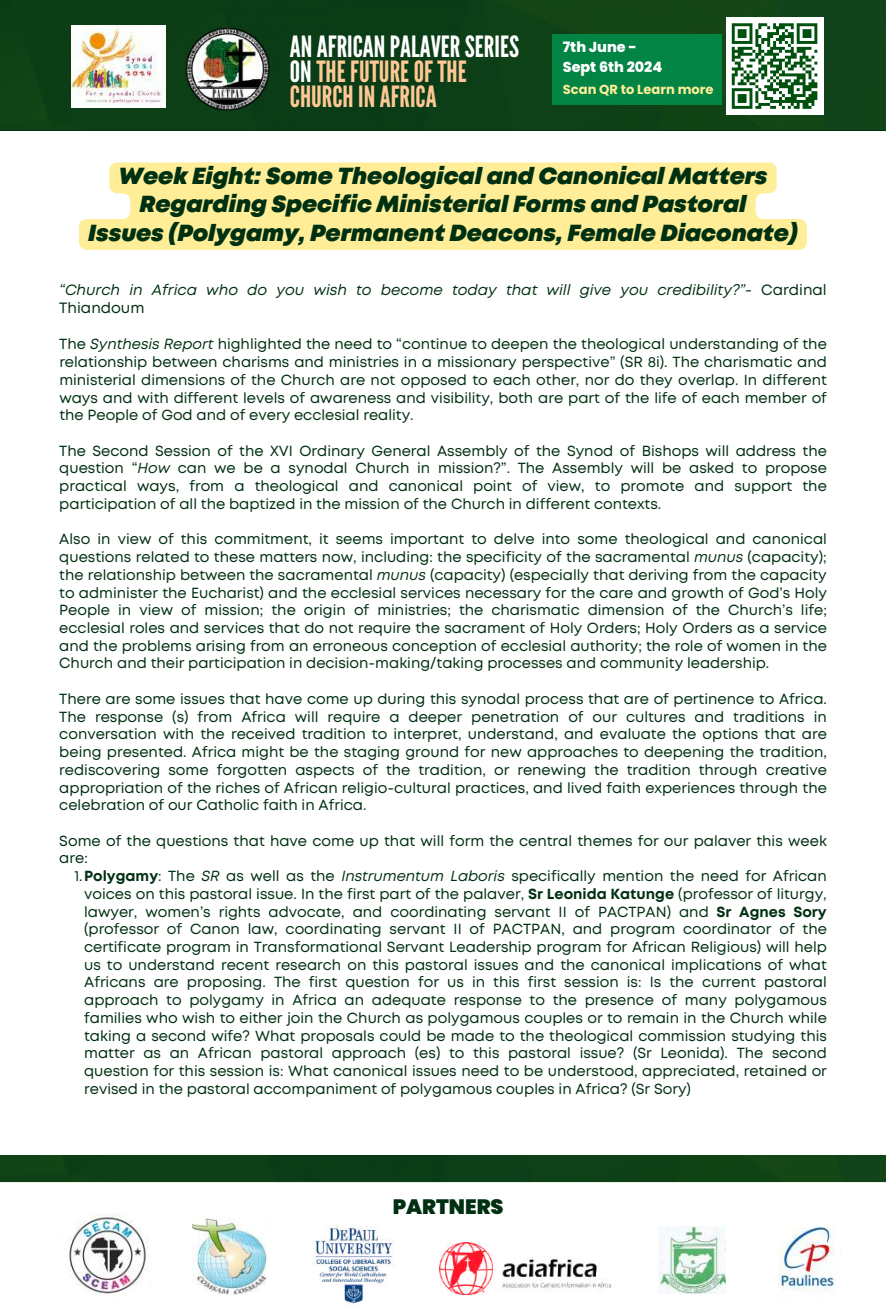
<style>
.page{position:relative;width:886px;height:1313px;background:#fff}
.page>*{position:absolute;margin:0;border:0;box-sizing:border-box;transform-origin:0 0}
.t1{font:29.22px/24.8px "League Gothic";color:#ffc895}
.t2{font:italic 900 23.28px/28.3px "Mont";color:#003012;text-align:center}
.t3{font:900 20.74px "Poppins";color:#003012}
.t4{font:italic 14.88px/18.4px "Mont";color:#003012}
.t5{font:14.61px/17.8px "Mont";color:#003012;text-align:justify}
.t6{font:800 14.35px/19.7px "Poppins";color:#fff}
.t7{font:700 13.12px "Poppins";color:#ffee97}
.s1{color:#fff}
.s2{font-style:normal}
.s3{font-style:italic}
.s4{font-weight:700}
</style>
<div class="page">
<img style="left:0;top:0;width:886px;height:130px">
<div style="left:552px;top:34px;width:170px;height:70px;background:#028445"></div>
<img style="left:186px;top:27px;width:83px;height:84px">
<div style="left:726px;top:17px;width:97px;height:98px;background:#fff"></div>
<svg style="left:731px;top:23px;width:87px;height:86px"></svg>
<img style="left:440px;top:1242px;width:170px;height:52px">
<img style="left:778px;top:1227px;width:57px;height:64px">
<img style="left:659px;top:1226px;width:67px;height:67px">
<img style="left:192px;top:1218px;width:75px;height:76px">
<img style="left:68px;top:1213px;width:78px;height:81px">
<img style="left:72px;top:25px;width:93px;height:82px">
<div style="left:0;top:1155px;width:886px;height:27px;background:#0d3f16"></div>
<svg style="left:79px;top:162px;width:728px;height:88px;background:#ffef9f"></svg>
<img style="left:312px;top:1225px;width:83px;height:79px">
<h1 class="t1" style="left:290px;top:35px;width:231px"><span class="s1">AN AFRICAN PALAVER SERIES<br>ON</span> THE FUTURE OF THE<br>CHURCH IN AFRICA</h1>
<p class="t6" style="left:563px;top:37px;width:101px">7th June -<br>Sept 6th 2024</p>
<p class="t7" style="left:563px;top:80px;width:152px">Scan QR to Learn more</p>
<h2 class="t2" style="left:88px;top:164px;width:711px">Week Eight: Some Theological and Canonical Matters<br>Regarding Specific Ministerial Forms and Pastoral<br>Issues (Polygamy, Permanent Deacons, Female Diaconate)</h2>
<p class="t4" style="left:59px;top:281px;width:769px">“Church in Africa who do you wish to become today that will give you credibility?”- <span class="s2">Cardinal<br>Thiandoum</span></p>
<p class="t5" style="left:59px;top:336px;width:769px">The <span class="s3">Synthesis Report</span> highlighted the need to “continue to deepen the theological understanding of the relationship between charisms and ministries in a missionary perspective” (SR 8i). The charismatic and ministerial dimensions of the Church are not opposed to each other, nor do they overlap. In different ways and with different levels of awareness and visibility, both are part of the life of each member of the People of God and of every ecclesial reality.</p>
<p class="t5" style="left:59px;top:443px;width:769px">The Second Session of the XVI Ordinary General Assembly of the Synod of Bishops will address the question “<span class="s3">How</span> can we be a synodal Church in mission?”. The Assembly will be asked to propose practical ways, from a theological and canonical point of view, to promote and support the participation of all the baptized in the mission of the Church in different contexts.</p>
<p class="t5" style="left:59px;top:531px;width:769px">Also in view of this commitment, it seems important to delve into some theological and canonical questions related to these matters now, including: the specificity of the sacramental <span class="s3">munus</span> (capacity); the relationship between the sacramental <span class="s3">munus</span> (capacity) (especially that deriving from the capacity to administer the Eucharist) and the ecclesial services necessary for the care and growth of God’s Holy People in view of mission; the origin of ministries; the charismatic dimension of the Church’s life; ecclesial roles and services that do not require the sacrament of Holy Orders; Holy Orders as a service and the problems arising from an erroneous conception of ecclesial authority; the role of women in the Church and their participation in decision-making/taking processes and community leadership.</p>
<p class="t5" style="left:59px;top:691px;width:769px">There are some issues that have come up during this synodal process that are of pertinence to Africa.<br>The response (s) from Africa will require a deeper penetration of our cultures and traditions in conversation with the received tradition to interpret, understand, and evaluate the options that are being presented. Africa might be the staging ground for new approaches to deepening the tradition, rediscovering some forgotten aspects of the tradition, or renewing the tradition through creative appropriation of the riches of African religio-cultural practices, and lived faith experiences through the celebration of our Catholic faith in Africa.</p>
<p class="t5" style="left:59px;top:833px;width:769px">Some of the questions that have come up that will form the central themes for our palaver this week are:</p>
<p class="t5" style="left:84px;top:868px;width:744px;text-indent:-10px">1.<span class="s4">Polygamy</span>: The <span class="s3">SR</span> as well as the <span class="s3">Instrumentum Laboris</span> specifically mention the need for African voices on this pastoral issue. In the first part of the palaver, <span class="s4">Sr Leonida Katunge</span> (professor of liturgy, lawyer, women’s rights advocate, and coordinating servant II of PACTPAN) and <span class="s4">Sr Agnes Sory </span>(professor of Canon law, coordinating servant II of PACTPAN, and program coordinator of the certificate program in Transformational Servant Leadership program for African Religious) will help us to understand recent research on this pastoral issues and the canonical implications of what Africans are proposing. The first question for us in this first session is: Is the current pastoral approach to polygamy in Africa an adequate response to the presence of many polygamous families who wish to either join the Church as polygamous couples or to remain in the Church while taking a second wife? What proposals could be made to the theological commission studying this matter as an African pastoral approach (es) to this pastoral issue? (Sr Leonida). The second question for this session is: What canonical issues need to be understood, appreciated, retained or revised in the pastoral accompaniment of polygamous couples in Africa? (Sr Sory)</p>
<h3 class="t3" style="left:393px;top:1192px;width:112px">PARTNERS</h3>
</div>
